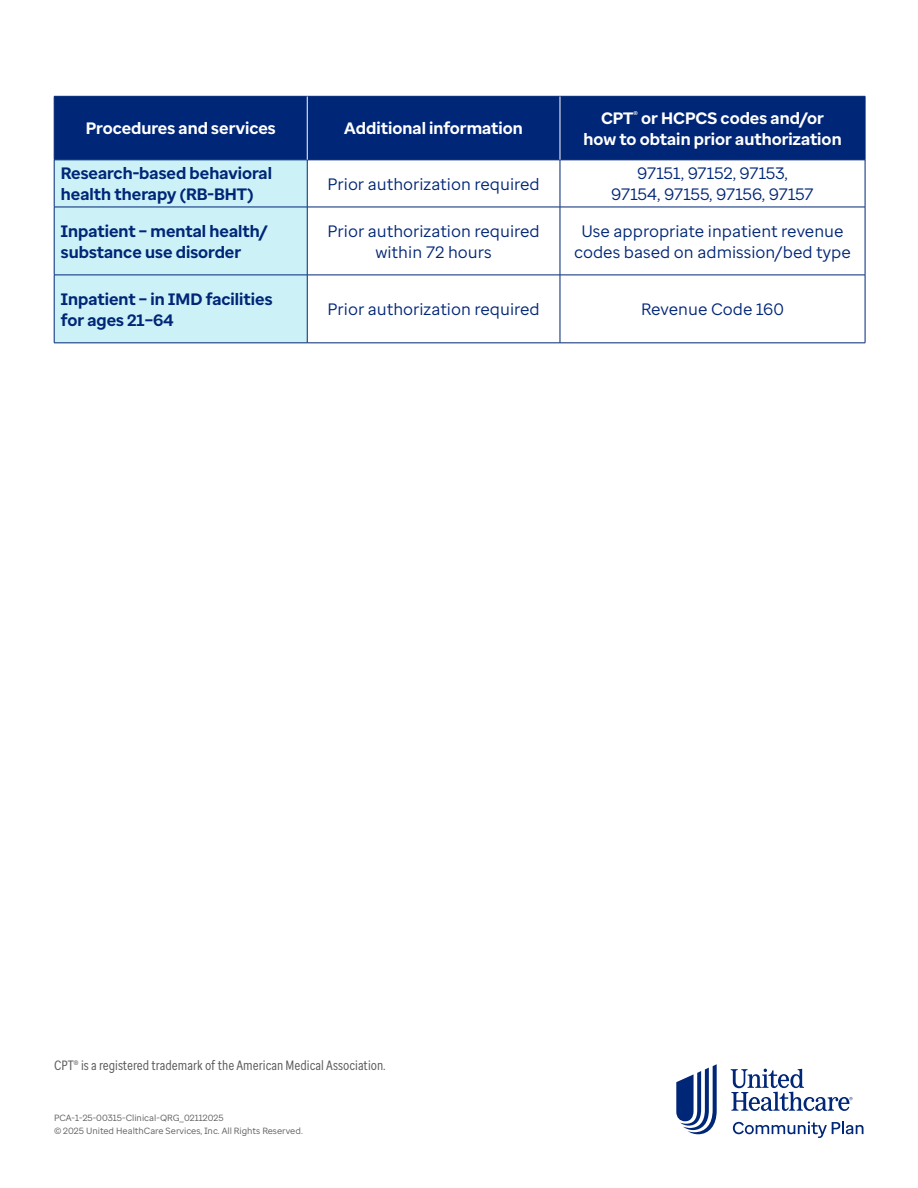
<style>
.page{position:relative;width:918px;height:1188px;background:#fff}
.page>*{position:absolute;margin:0;border:0;box-sizing:border-box;transform-origin:0 0}
.t1{font:16.5px/21px "Enterprise Sans";color:#002677;text-align:center}
.t2{font:700 16.5px/21px "Enterprise Sans";color:#002677}
.t3{font:700 16.5px/21px "Enterprise Sans";color:#fff;text-align:center}
.t4{font:16.5px/21px "Enterprise Sans";letter-spacing:-.03em;color:#002677;text-align:center}
.t5{font:13.5px "Enterprise Sans Cond";color:#5a5a5a}
.t6{font:9px/13.5px "Enterprise Sans";color:#5a5a5a}
</style>
<div class="page">
<svg style="left:676px;top:1064px;width:41px;height:70px"></svg>
<svg style="left:731px;top:1069px;width:122px;height:42px"></svg>
<svg style="left:733px;top:1121px;width:130px;height:17px"></svg>
<div style="left:55px;top:97px;width:810px;height:63px;background:#002677"></div>
<div style="left:55px;top:161px;width:252px;height:182px;background:#ccf2f7"></div>
<hr style="left:54px;top:160px;width:1px;height:47px;background:#002677">
<hr style="left:307px;top:160px;width:1px;height:47px;background:#002677">
<hr style="left:560px;top:160px;width:1px;height:47px;background:#002677">
<hr style="left:865px;top:160px;width:1px;height:47px;background:#002677">
<hr style="left:54px;top:207px;width:253px;height:1px;background:#002677">
<hr style="left:54px;top:207px;width:1px;height:68px;background:#002677">
<hr style="left:307px;top:207px;width:253px;height:1px;background:#002677">
<hr style="left:307px;top:207px;width:1px;height:68px;background:#002677">
<hr style="left:560px;top:207px;width:305px;height:1px;background:#002677">
<hr style="left:560px;top:207px;width:1px;height:68px;background:#002677">
<hr style="left:865px;top:207px;width:1px;height:68px;background:#002677">
<hr style="left:54px;top:275px;width:253px;height:1px;background:#002677">
<hr style="left:54px;top:275px;width:1px;height:68px;background:#002677">
<hr style="left:307px;top:275px;width:253px;height:1px;background:#002677">
<hr style="left:307px;top:275px;width:1px;height:68px;background:#002677">
<hr style="left:560px;top:275px;width:305px;height:1px;background:#002677">
<hr style="left:560px;top:275px;width:1px;height:68px;background:#002677">
<hr style="left:865px;top:275px;width:1px;height:68px;background:#002677">
<hr style="left:54px;top:343px;width:253px;height:1px;background:#002677">
<hr style="left:307px;top:343px;width:253px;height:1px;background:#002677">
<hr style="left:560px;top:343px;width:305px;height:1px;background:#002677">
<hr style="left:54px;top:96px;width:253px;height:1px;background:#002677">
<hr style="left:54px;top:96px;width:1px;height:64px;background:#002677">
<hr style="left:307px;top:96px;width:253px;height:1px;background:#002677">
<hr style="left:560px;top:96px;width:305px;height:1px;background:#002677">
<hr style="left:865px;top:96px;width:1px;height:64px;background:#002677">
<hr style="left:54px;top:160px;width:253px;height:1px;background:#002677">
<hr style="left:307px;top:160px;width:253px;height:1px;background:#002677">
<hr style="left:560px;top:160px;width:305px;height:1px;background:#002677">
<hr style="left:307px;top:96px;width:1px;height:64px;background:#fff">
<hr style="left:560px;top:96px;width:1px;height:64px;background:#fff">
<p class="t3" style="left:86px;top:118px;width:192px">Procedures and services</p>
<p class="t3" style="left:344px;top:118px;width:180px">Additional information</p>
<p class="t3" style="left:583px;top:108px;width:260px">CPT<sup>®</sup> or HCPCS codes and/or how to obtain prior authorization</p>
<p class="t2" style="left:61px;top:163px;width:213px">Research-based behavioral health therapy (RB-BHT)</p>
<p class="t1" style="left:327px;top:173px;width:214px">Prior authorization required</p>
<p class="t4" style="left:611px;top:163px;width:204px">97151, 97152, 97153,<br>97154, 97155, 97156, 97157</p>
<p class="t2" style="left:61px;top:220px;width:209px">Inpatient – mental health/ substance use disorder</p>
<p class="t1" style="left:327px;top:220px;width:214px">Prior authorization required within 72 hours</p>
<p class="t1" style="left:574px;top:220px;width:278px">Use appropriate inpatient revenue codes based on admission/bed type</p>
<p class="t2" style="left:61px;top:288px;width:213px">Inpatient – in IMD facilities for ages 21–64</p>
<p class="t1" style="left:327px;top:299px;width:214px">Prior authorization required</p>
<p class="t1" style="left:641px;top:299px;width:144px">Revenue Code 160</p>
<p class="t5" style="left:54px;top:1056px;width:333px">CPT® is a registered trademark of the American Medical Association.</p>
<p class="t6" style="left:54px;top:1111px;width:250px">PCA-1-25-00315-Clinical-QRG_02112025<br>© 2025 United HealthCare Services, Inc. All Rights Reserved.</p>
</div>
